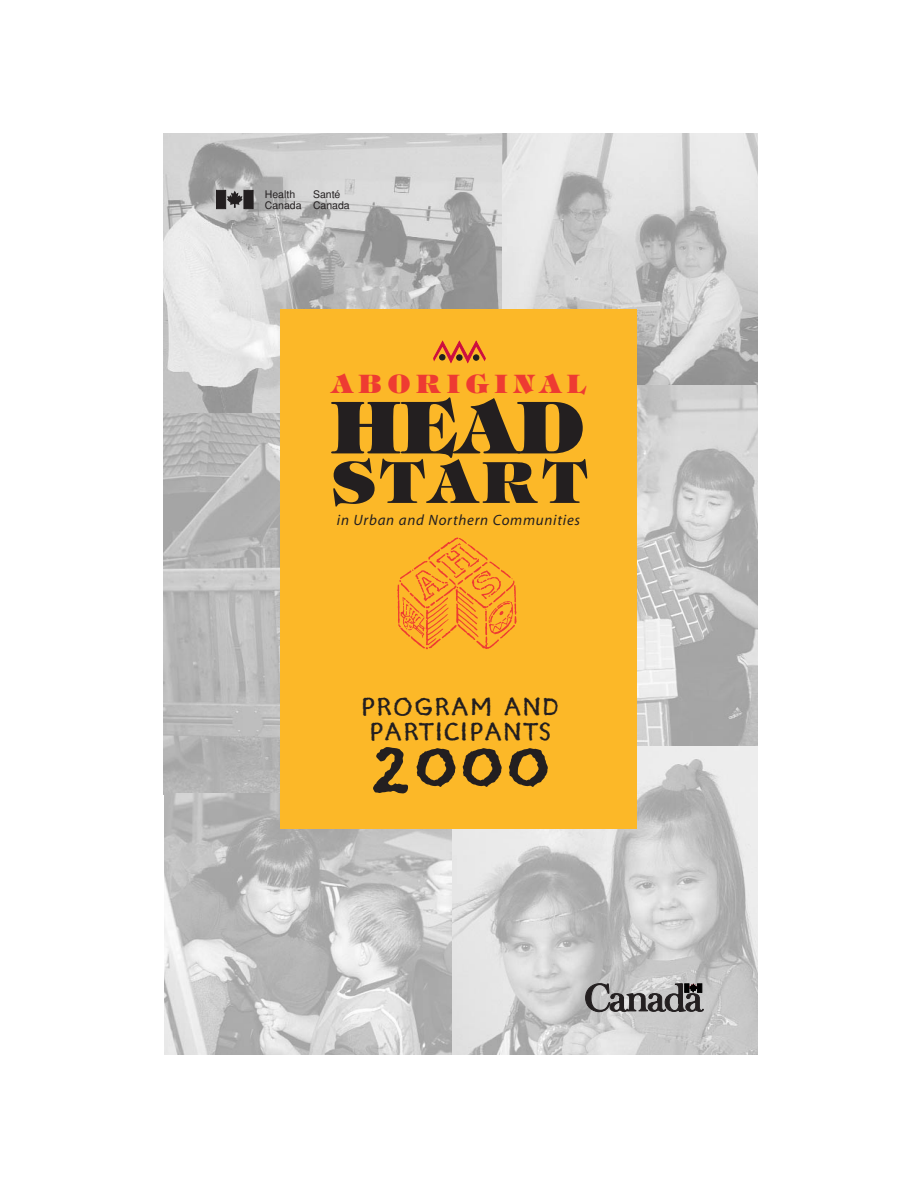
<style>
.page{position:relative;width:918px;height:1188px;background:#fff}
.page>*{position:absolute;margin:0;border:0;box-sizing:border-box;transform-origin:0 0}
.t1{font:90px "Regular Joe";color:#231f20}
.t2{font:800 72px "Tiffany";color:#231f20}
.t3{font:800 57px "Tiffany";letter-spacing:.12em;color:#231f20}
.t4{font:27px/25.5px "Regular Joe";color:#231f20;text-align:center}
.t5{font:800 25.5px "Tiffany";letter-spacing:.245em;color:#ee3b32}
.t6{font:italic 15px "Myriad";letter-spacing:.05em;color:#231f20}
.t7{font:10.5px/10.5px "Helvetica";color:#231f20}
</style>
<div class="page">
<img style="left:164px;top:134px;width:338px;height:280px">
<img style="left:502px;top:134px;width:256px;height:251px">
<img style="left:637px;top:385px;width:121px;height:362px">
<img style="left:163px;top:414px;width:117px;height:380px">
<img style="left:165px;top:794px;width:287px;height:260px">
<img style="left:452px;top:747px;width:306px;height:307px">
<div style="left:280px;top:309px;width:357px;height:520px;background:#fcb828"></div>
<img style="left:397px;top:538px;width:120px;height:112px">
<svg style="left:228px;top:192px;width:14px;height:15px"></svg>
<div style="left:216px;top:190px;width:10px;height:19px;background:#231f20"></div>
<div style="left:244px;top:190px;width:9px;height:19px;background:#231f20"></div>
<svg style="left:585px;top:984px;width:119px;height:28px;background:#828181"></svg>
<svg style="left:433px;top:340px;width:53px;height:24px"></svg>
<p class="t7" style="left:265px;top:190px;width:86px;text-indent:48px">Santé<br>Canada Canada</p>
<p class="t7" style="left:265px;top:190px;width:32px">Health</p>
<h3 class="t5" style="left:332px;top:374px;width:255px">ABORIGINAL</h3>
<h2 class="t2" style="left:332px;top:399px;width:255px">HEAD</h2>
<h3 class="t3" style="left:332px;top:460px;width:255px">START</h3>
<p class="t6" style="left:337px;top:515px;width:245px">in Urban and Northern Communities</p>
<h3 class="t4" style="left:360px;top:697px;width:201px">PROGRAM AND<br>PARTICIPANTS</h3>
<h1 class="t1" style="left:368px;top:723px;width:185px">2000</h1>
</div>
